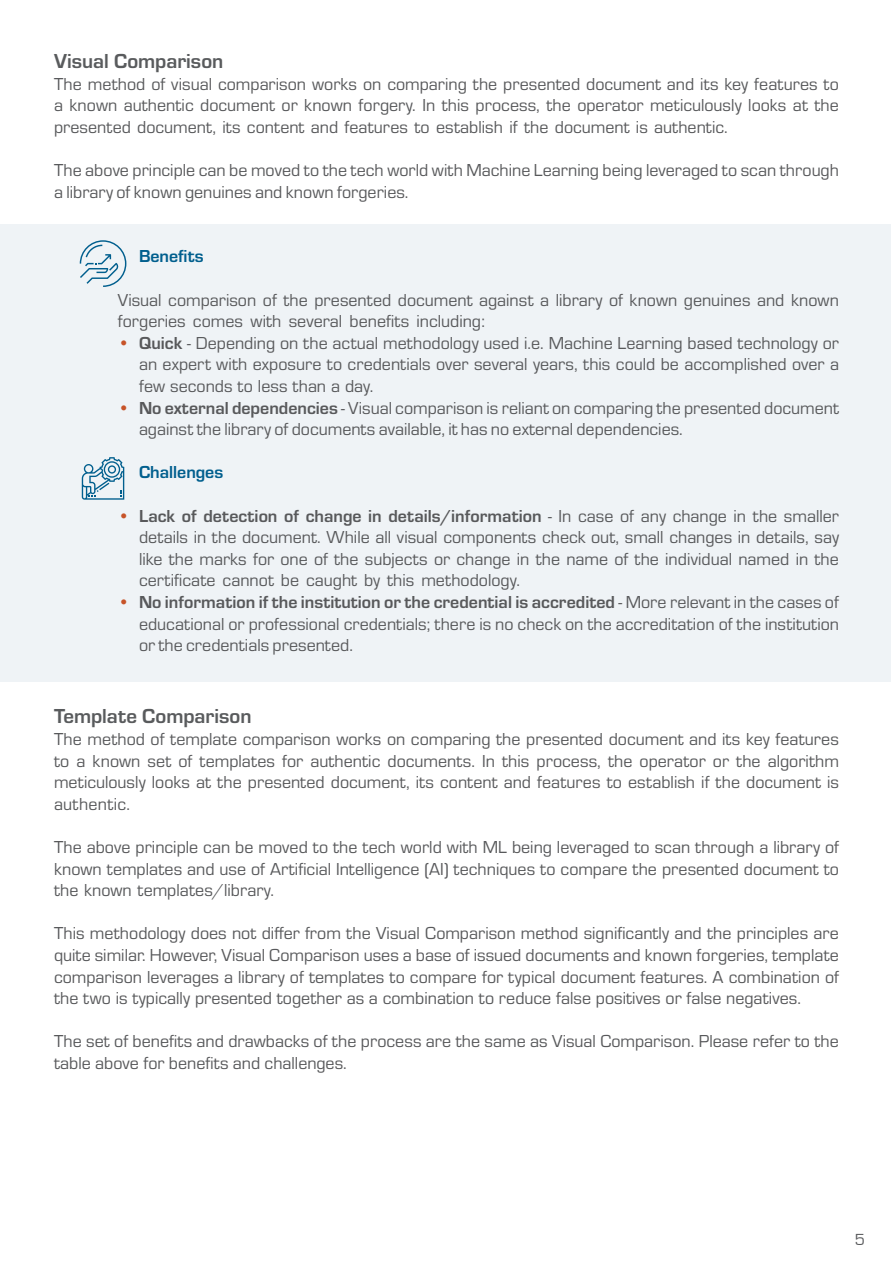
<style>
.page{position:relative;width:893px;height:1263px;background:#fff}
.page>*{position:absolute;margin:0;border:0;box-sizing:border-box;transform-origin:0 0}
.t1{font:700 21px "Eurostile";color:#595b5d}
.t2{font:18px/21.6px "Eurostile";color:#58595b;text-align:justify}
.t3{font:700 18px "Eurostile";color:#015f8e}
.t4{font:16.5px "Eurostile";color:#58595b}
.s1{color:#c75328}
.s2{font-weight:700}
</style>
<div class="page">
<div style="left:0;top:224px;width:891px;height:457px;background:#eff3f6"></div>
<svg style="left:80px;top:240px;width:46px;height:47px"></svg>
<svg style="left:82px;top:457px;width:42px;height:43px"></svg>
<p class="t1" style="left:54px;top:46px;width:171px">Visual Comparison</p>
<p class="t2" style="left:54px;top:72px;width:786px">The method of visual comparison works on comparing the presented document and its key features to a known authentic document or known forgery. In this process, the operator meticulously looks at the presented document, its content and features to establish if the document is authentic.</p>
<p class="t2" style="left:54px;top:159px;width:786px">The above principle can be moved to the tech world with Machine Learning being leveraged to scan through a library of known genuines and known forgeries.</p>
<p class="t3" style="left:139px;top:244px;width:66px">Benefits</p>
<p class="t2" style="left:118px;top:288px;width:723px">Visual comparison of the presented document against a library of known genuines and known forgeries comes with several benefits including:</p>
<p class="t2" style="left:139px;top:331px;width:701px;text-indent:-21px"><span class="s1">•</span> <span class="s2">Quick</span> - Depending on the actual methodology used i.e. Machine Learning based technology or an expert with exposure to credentials over several years, this could be accomplished over a few seconds to less than a day.</p>
<p class="t2" style="left:139px;top:396px;width:701px;text-indent:-21px"><span class="s1">•</span> <span class="s2">No external dependencies</span> - Visual comparison is reliant on comparing the presented document against the library of documents available, it has no external dependencies.</p>
<p class="t3" style="left:139px;top:460px;width:86px">Challenges</p>
<p class="t2" style="left:139px;top:504px;width:701px;text-indent:-21px"><span class="s1">•</span> <span class="s2">Lack of detection of change in details/information</span> - In case of any change in the smaller details in the document. While all visual components check out, small changes in details, say like the marks for one of the subjects or change in the name of the individual named in the certificate cannot be caught by this methodology.</p>
<p class="t2" style="left:139px;top:591px;width:701px;text-indent:-21px"><span class="s1">•</span> <span class="s2">No information if the institution or the credential is accredited</span> - More relevant in the cases of educational or professional credentials; there is no check on the accreditation of the institution or the credentials presented.</p>
<p class="t1" style="left:54px;top:701px;width:199px">Template Comparison</p>
<p class="t2" style="left:54px;top:727px;width:786px">The method of template comparison works on comparing the presented document and its key features to a known set of templates for authentic documents. In this process, the operator or the algorithm meticulously looks at the presented document, its content and features to establish if the document is authentic.</p>
<p class="t2" style="left:54px;top:835px;width:786px">The above principle can be moved to the tech world with ML being leveraged to scan through a library of known templates and use of Artificial Intelligence (AI) techniques to compare the presented document to the known templates/library.</p>
<p class="t2" style="left:54px;top:922px;width:786px">This methodology does not differ from the Visual Comparison method significantly and the principles are quite similar. However, Visual Comparison uses a base of issued documents and known forgeries, template comparison leverages a library of templates to compare for typical document features. A combination of the two is typically presented together as a combination to reduce false positives or false negatives.</p>
<p class="t2" style="left:54px;top:1030px;width:786px">The set of benefits and drawbacks of the process are the same as Visual Comparison. Please refer to the table above for benefits and challenges.</p>
<p class="t4" style="left:855px;top:1231px;width:12px">5</p>
</div>
